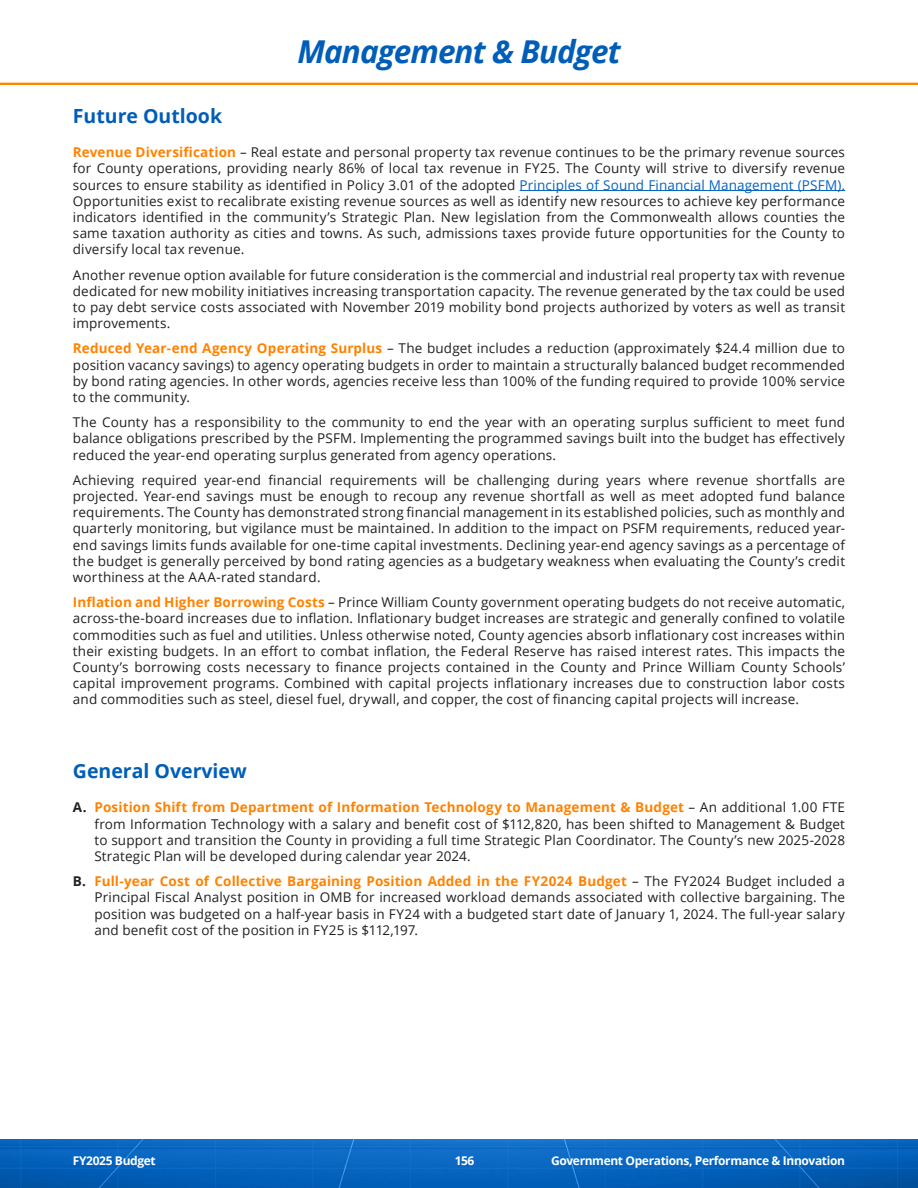
<style>
.page{position:relative;width:918px;height:1188px;background:#fff}
.page>*{position:absolute;margin:0;border:0;box-sizing:border-box;transform-origin:0 0}
.t1{font:italic 700 31.5px "Open Sans";letter-spacing:-.03em;color:#005eb8}
.Heading_L1{font:700 19.5px "Open Sans";color:#005eb8}
.Body{font:13.5px/16.2px "Open Sans";letter-spacing:.01em;color:#231f20;text-align:justify}
.t2{font:700 12px "Open Sans";letter-spacing:-.03em;color:#fff}
.s1{font-weight:700;color:#ff8200}
.s2{color:#0563c1}
.s3{font-weight:700}
</style>
<div class="page">
<img style="left:0;top:82px;width:918px;height:3px">
<img style="left:0;top:1139px;width:918px;height:49px">
<hr style="left:520px;top:190px;width:325px;height:1px;background:#0563c1">
<p class="t1" style="left:297px;top:29px;width:325px">Management &amp; Budget</p>
<p class="Heading_L1" style="left:73px;top:102px;width:151px">Future Outlook</p>
<p class="Body" style="left:73px;top:144px;width:774px"><span class="s1">Revenue Diversification</span> – Real estate and personal property tax revenue continues to be the primary revenue sources for County operations, providing nearly 86% of local tax revenue in FY25. The County will strive to diversify revenue sources to ensure stability as identified in Policy 3.01 of the adopted <span class="s2">Principles of Sound Financial Management (PSFM).<br></span>Opportunities exist to recalibrate existing revenue sources as well as identify new resources to achieve key performance indicators identified in the community’s Strategic Plan. New legislation from the Commonwealth allows counties the same taxation authority as cities and towns. As such, admissions taxes provide future opportunities for the County to diversify local tax revenue.</p>
<p class="Body" style="left:73px;top:266px;width:774px">Another revenue option available for future consideration is the commercial and industrial real property tax with revenue dedicated for new mobility initiatives increasing transportation capacity. The revenue generated by the tax could be used to pay debt service costs associated with November 2019 mobility bond projects authorized by voters as well as transit improvements.</p>
<p class="Body" style="left:73px;top:340px;width:774px"><span class="s1">Reduced Year-end Agency Operating Surplus</span> – The budget includes a reduction (approximately $24.4 million due to position vacancy savings) to agency operating budgets in order to maintain a structurally balanced budget recommended by bond rating agencies. In other words, agencies receive less than 100% of the funding required to provide 100% service to the community.</p>
<p class="Body" style="left:73px;top:414px;width:774px">The County has a responsibility to the community to end the year with an operating surplus sufficient to meet fund balance obligations prescribed by the PSFM. Implementing the programmed savings built into the budget has effectively reduced the year-end operating surplus generated from agency operations.</p>
<p class="Body" style="left:73px;top:471px;width:774px">Achieving required year-end financial requirements will be challenging during years where revenue shortfalls are projected. Year-end savings must be enough to recoup any revenue shortfall as well as meet adopted fund balance requirements. The County has demonstrated strong financial management in its established policies, such as monthly and quarterly monitoring, but vigilance must be maintained. In addition to the impact on PSFM requirements, reduced year&shy;end savings limits funds available for one-time capital investments. Declining year-end agency savings as a percentage of the budget is generally perceived by bond rating agencies as a budgetary weakness when evaluating the County’s credit worthiness at the AAA-rated standard.</p>
<p class="Body" style="left:73px;top:594px;width:774px"><span class="s1">Inflation and Higher Borrowing Costs</span> – Prince William County government operating budgets do not receive automatic, across-the-board increases due to inflation. Inflationary budget increases are strategic and generally confined to volatile commodities such as fuel and utilities. Unless otherwise noted, County agencies absorb inflationary cost increases within their existing budgets. In an effort to combat inflation, the Federal Reserve has raised interest rates. This impacts the County’s borrowing costs necessary to finance projects contained in the County and Prince William County Schools’ capital improvement programs. Combined with capital projects inflationary increases due to construction labor costs and commodities such as steel, diesel fuel, drywall, and copper, the cost of financing capital projects will increase.</p>
<p class="Heading_L1" style="left:73px;top:757px;width:175px">General Overview</p>
<p class="Body" style="left:94px;top:799px;width:752px;text-indent:-22px"><span class="s3">A.</span> <span class="s1">Position Shift from Department of Information Technology to Management &amp; Budget</span> – An additional 1.00 FTE from Information Technology with a salary and benefit cost of $112,820, has been shifted to Management &amp; Budget to support and transition the County in providing a full time Strategic Plan Coordinator. The County’s new 2025-2028<br>Strategic Plan will be developed during calendar year 2024.</p>
<p class="Body" style="left:94px;top:873px;width:752px;text-indent:-22px"><span class="s3">B.</span> <span class="s1">Full-year Cost of Collective Bargaining Position Added in the FY2024 Budget</span> – The FY2024 Budget included a Principal Fiscal Analyst position in OMB for increased workload demands associated with collective bargaining. The position was budgeted on a half-year basis in FY24 with a budgeted start date of January 1, 2024. The full-year salary and benefit cost of the position in FY25 is $112,197.</p>
<p class="t2" style="left:73px;top:1152px;width:84px">FY2025 Budget</p>
<p class="t2" style="left:455px;top:1152px;width:21px">156</p>
<p class="t2" style="left:551px;top:1152px;width:296px">Government Operations, Performance &amp; Innovation</p>
</div>
